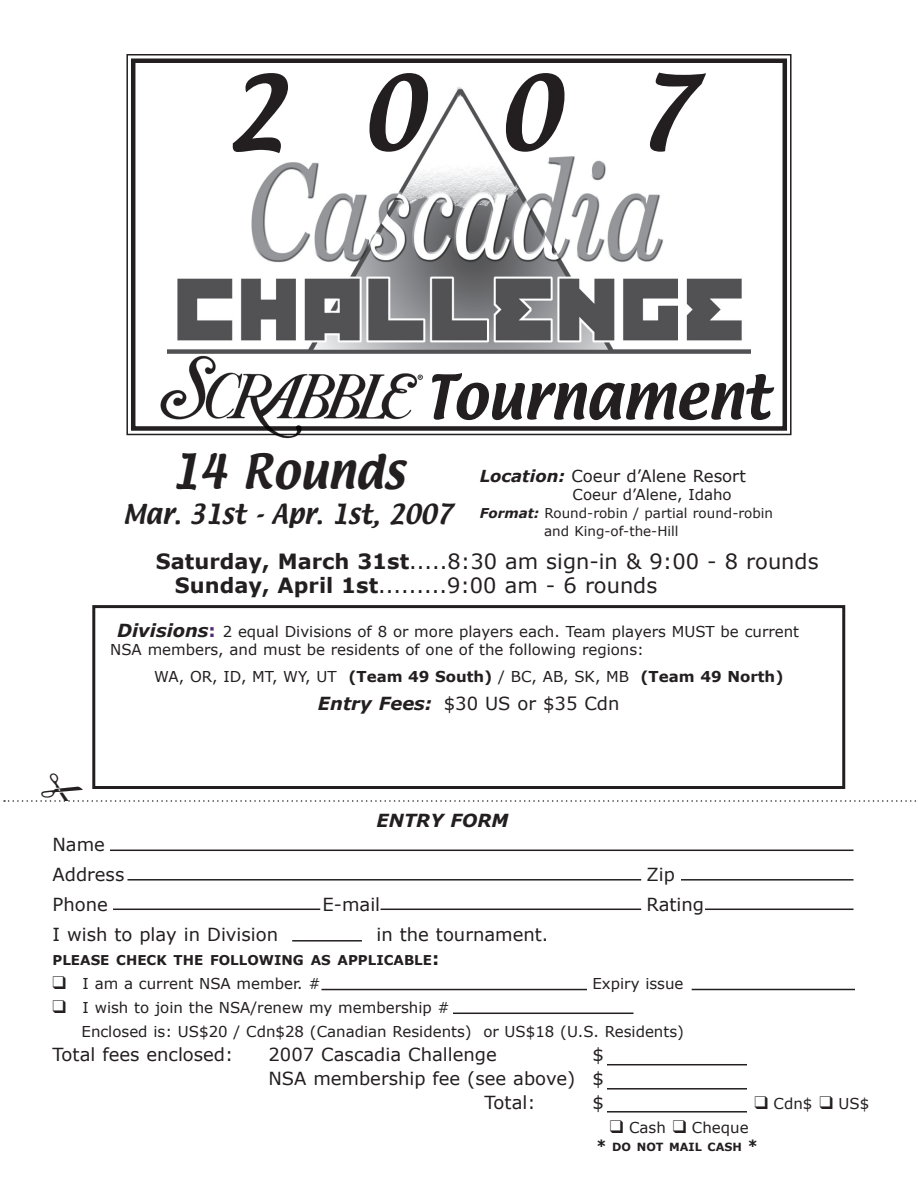
<style>
.page{position:relative;width:918px;height:1188px;background:#fff}
.page>*{position:absolute;margin:0;border:0;box-sizing:border-box;transform-origin:0 0}
.t1{font:90px "Textile";color:#231f20}
.t2{font:54px "Textile";color:#231f20}
.t3{font:42px "Textile";color:#231f20}
.t4{font:24px "Textile";color:#231f20}
.t5{font:21px "Verdana";color:#231f20}
.t6{font:18px "Verdana";color:#231f20}
.t7{font:italic 700 18px "Verdana";color:#231f20}
.t8{font:16.5px "Verdana";color:#231f20}
.t9{font:15px/18px "Verdana";color:#231f20}
.t10{font:13.5px "Verdana";color:#231f20}
.t11{font:700 13.5px "Verdana";color:#231f20}
.t12{font:700 11.25px "Verdana";color:#231f20}
.s1{font-weight:700;font-style:italic}
.s2{font-weight:700}
.s3{font-weight:700;font-style:italic;font-size:18px}
.s4{font-weight:700;font-size:18px;color:#522b73}
.s5{font-size:18px}
.s6{font-size:15px}
</style>
<div class="page">
<hr style="left:110px;top:850px;width:744px;height:1px;background:#231f20">
<hr style="left:128px;top:879px;width:513px;height:2px;background:#231f20">
<hr style="left:113px;top:909px;width:207px;height:1px;background:#231f20">
<hr style="left:381px;top:909px;width:260px;height:1px;background:#231f20">
<hr style="left:705px;top:909px;width:149px;height:1px;background:#231f20">
<hr style="left:321px;top:989px;width:266px;height:1px;background:#231f20">
<hr style="left:692px;top:989px;width:163px;height:1px;background:#231f20">
<hr style="left:453px;top:1013px;width:180px;height:1px;background:#231f20">
<hr style="left:607px;top:1088px;width:140px;height:2px;background:#231f20">
<hr style="left:607px;top:1111px;width:140px;height:2px;background:#231f20">
<hr style="left:607px;top:1064px;width:140px;height:1px;background:#231f20">
<svg style="left:126px;top:54px;width:666px;height:382px"></svg>
<div style="left:131px;top:58px;width:656px;height:373px;border:4px solid #231f20"></div>
<img style="left:149px;top:349px;width:283px;height:90px">
<div style="left:92px;top:605px;width:753px;height:184px;border:3px solid #231f20"></div>
<hr style="left:681px;top:879px;width:173px;height:2px;background:#231f20">
<hr style="left:292px;top:940px;width:70px;height:2px;background:#231f20">
<svg style="left:4px;top:774px;width:912px;height:28px"></svg>
<p class="t1" style="left:225px;top:50px;width:471px">2007</p>
<p class="t2" style="left:425px;top:359px;width:346px">Tournament</p>
<p class="t3" style="left:171px;top:442px;width:236px">14 Rounds</p>
<p class="t4" style="left:123px;top:497px;width:331px">Mar. 31st - Apr. 1st, 2007</p>
<p class="t8" style="left:480px;top:465px;width:268px"><span class="s1">Location:</span> Coeur d’Alene Resort</p>
<p class="t9" style="left:573px;top:485px;width:161px">Coeur d’Alene, Idaho</p>
<p class="t10" style="left:480px;top:504px;width:295px"><span class="s1">Format:</span> Round-robin / partial round-robin</p>
<p class="t10" style="left:544px;top:522px;width:136px">and King-of-the-Hill</p>
<p class="t5" style="left:156px;top:548px;width:664px"><span class="s2">SATURDAY, MARCH 31ST</span>.....8:30 am sign-in &amp; 9:00 - 8 rounds</p>
<p class="t5" style="left:175px;top:572px;width:484px"><span class="s2">SUNDAY, APRIL 1ST</span>.........9:00 am - 6 rounds</p>
<p class="t9" style="left:110px;top:622px;width:690px;text-indent:7px"><span class="s3">Divisions</span><span class="s4">:</span> 2 equal Divisions of 8 or more players each. Team players MUST be current<br>NSA members, and must be residents of one of the following regions:</p>
<p class="t9" style="left:154px;top:667px;width:631px">WA, OR, ID, MT, WY, UT <span class="s2">(TEAM 49 SOUTH)</span> / BC, AB, SK, MB <span class="s2">(TEAM 49 NORTH)</span></p>
<p class="t6" style="left:318px;top:692px;width:303px"><span class="s1">Entry Fees:</span> $30 US or $35 Cdn</p>
<p class="t7" style="left:376px;top:809px;width:134px">entry form</p>
<p class="t6" style="left:52px;top:833px;width:54px">Name</p>
<p class="t6" style="left:52px;top:863px;width:73px">Address</p>
<p class="t6" style="left:646px;top:863px;width:30px">Zip</p>
<p class="t6" style="left:52px;top:893px;width:57px">Phone</p>
<p class="t6" style="left:322px;top:893px;width:59px">E-mail</p>
<p class="t6" style="left:646px;top:893px;width:59px">Rating</p>
<p class="t6" style="left:52px;top:923px;width:227px">I wish to play in Division</p>
<p class="t6" style="left:376px;top:923px;width:174px">in the tournament.</p>
<p class="t11" style="left:52px;top:951px;width:388px">PLEASE CHECK THE FOLLOWING AS APPLICABLE<span class="s5">:</span></p>
<p class="t9" style="left:52px;top:974px;width:270px">❑ I am a current NSA member. #</p>
<p class="t9" style="left:592px;top:974px;width:93px">Expiry issue</p>
<p class="t9" style="left:52px;top:998px;width:399px">❑ I wish to join the NSA/renew my membership #</p>
<p class="t9" style="left:82px;top:1022px;width:604px">Enclosed is: US$20 / Cdn$28 (Canadian Residents) or US$18 (U.S. Residents)</p>
<p class="t6" style="left:52px;top:1043px;width:182px">Total fees enclosed:</p>
<p class="t6" style="left:268px;top:1043px;width:230px">2007 Cascadia Challenge</p>
<p class="t6" style="left:592px;top:1043px;width:13px">$</p>
<p class="t6" style="left:268px;top:1067px;width:337px">NSA membership fee (see above) $</p>
<p class="t6" style="left:484px;top:1091px;width:53px">Total:</p>
<p class="t6" style="left:592px;top:1091px;width:13px">$</p>
<p class="t9" style="left:754px;top:1094px;width:116px">❑ Cdn$ ❑ US$</p>
<p class="t9" style="left:610px;top:1118px;width:140px">❑ Cash ❑ Cheque</p>
<p class="t12" style="left:596px;top:1139px;width:164px"><span class="s6">*</span> DO NOT MAIL CASH <span class="s6">*</span></p>
</div>
